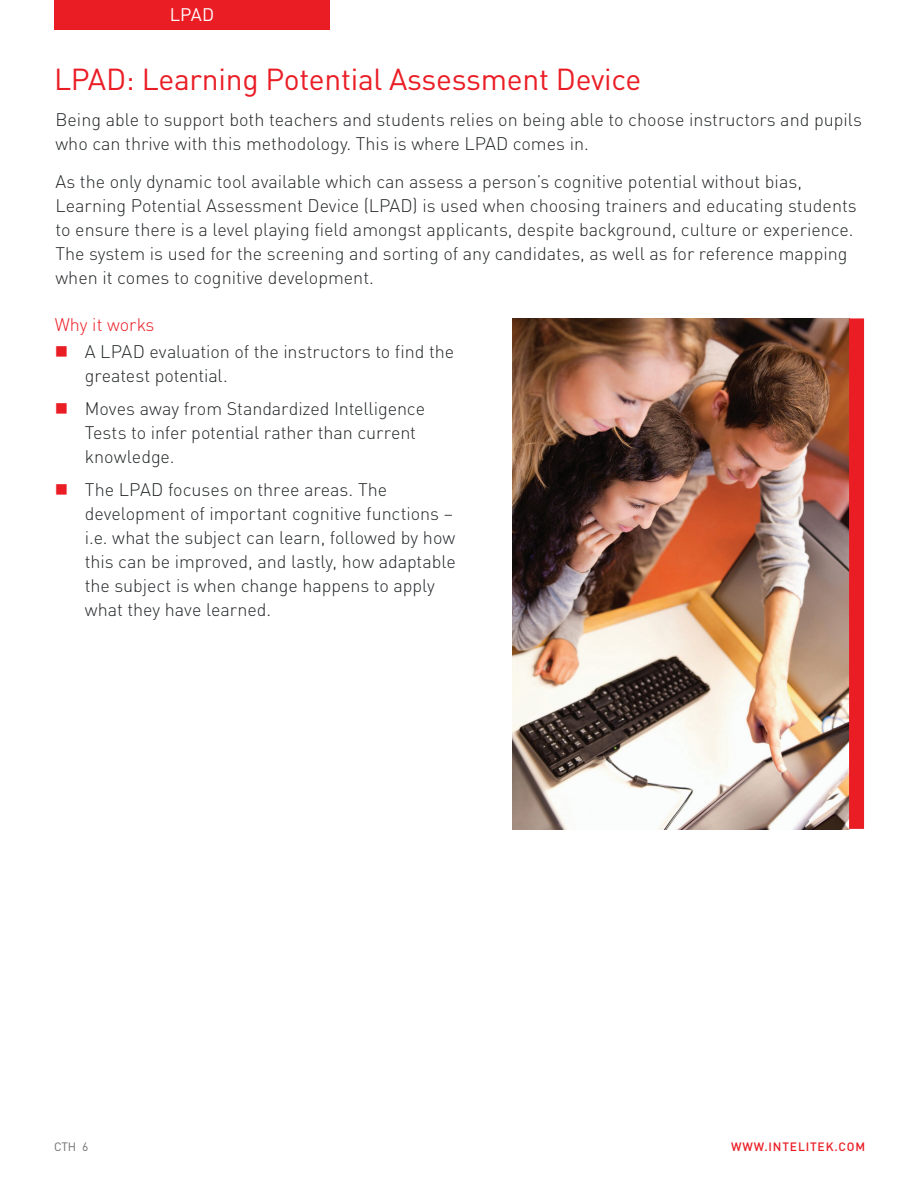
<style>
.page{position:relative;width:918px;height:1188px;background:#fff}
.page>*{position:absolute;margin:0;border:0;box-sizing:border-box;transform-origin:0 0}
.Heading_3{font:30px "DINOT";letter-spacing:-.01em;color:#ea1d25}
.general_description{font:300 18px/24px "DINOT";color:#242729}
.general_description-2{font:300 18px "DINOT";color:#ea1d25}
.Page_Topic{font:18px "DINOT";color:#fff}
.t1{font:500 12px "DINOT";letter-spacing:.07em;color:#ea1d25}
.t2{font:12px "DINOT";color:#6c6d70}
</style>
<div class="page">
<div style="left:54px;top:0;width:276px;height:30px;background:#ea1d25"></div>
<img style="left:512px;top:319px;width:337px;height:510px">
<div style="left:849px;top:318px;width:15px;height:511px;background:#ea1d25"></div>
<p class="Page_Topic" style="left:170px;top:3px;width:46px">LPAD</p>
<p class="Heading_3" style="left:54px;top:61px;width:589px">LPAD: Learning Potential Assessment Device</p>
<p class="general_description" style="left:56px;top:108px;width:808px">Being able to support both teachers and students relies on being able to choose instructors and pupils who can thrive with this methodology. This is where LPAD comes in.</p>
<p class="general_description" style="left:56px;top:169px;width:803px">As the only dynamic tool available which can assess a person’s cognitive potential without bias, Learning Potential Assessment Device (LPAD) is used when choosing trainers and educating students to ensure there is a level playing field amongst applicants, despite background, culture or experience.<br>The system is used for the screening and sorting of any candidates, as well as for reference mapping when it comes to cognitive development.</p>
<p class="general_description-2" style="left:55px;top:313px;width:101px">Why it works</p>
<p class="general_description" style="left:85px;top:339px;width:371px">A LPAD evaluation of the instructors to find the greatest potential.</p>
<p class="general_description" style="left:85px;top:396px;width:342px">Moves away from Standardized Intelligence<br>Tests to infer potential rather than current knowledge.</p>
<p class="general_description" style="left:85px;top:477px;width:373px">The LPAD focuses on three areas. The development of important cognitive functions – i.e. what the subject can learn, followed by how this can be improved, and lastly, how adaptable the subject is when change happens to apply what they have learned.</p>
<p class="t2" style="left:54px;top:1139px;width:36px">CTH 6</p>
<p class="t1" style="left:731px;top:1139px;width:135px">WWW.INTELITEK.COM</p>
</div>
